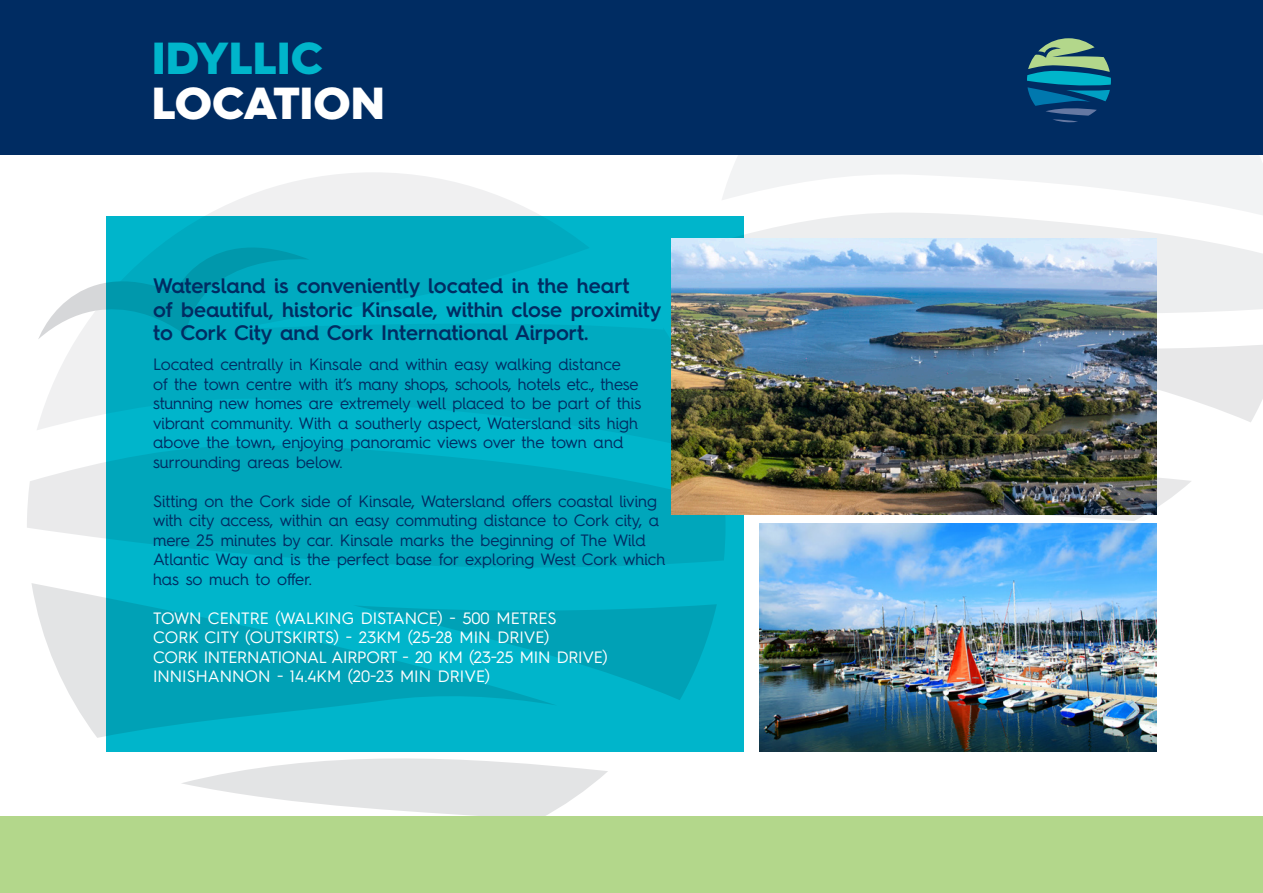
<style>
.page{position:relative;width:1263px;height:893px;background:#fff}
.page>*{position:absolute;margin:0;border:0;box-sizing:border-box;transform-origin:0 0}
.t1{font:900 45px "Hurme Geometric Sans 4";color:#fff}
.t2{font:900 45px "Hurme Geometric Sans 4";color:#00b5cb}
.t3{font:600 21px/23.4px "Hurme Geometric Sans 4";letter-spacing:-.005em;color:#002c62}
.t4{font:16.5px/19.5px "Hurme Geometric Sans 4";color:#002c62}
.t5{font:16.5px "Hurme Geometric Sans 4";color:#fff}
</style>
<div class="page">
<div style="left:106px;top:216px;width:638px;height:536px;background:#00b5cb"></div>
<svg style="left:734px;top:220px;width:529px;height:93px;fill:#edeeef"></svg>
<svg style="left:840px;top:478px;width:351px;height:43px"></svg>
<svg style="left:1157px;top:345px;width:106px;height:77px"></svg>
<svg style="left:722px;top:155px;width:541px;height:65px;fill:#f2f3f4"></svg>
<svg style="left:27px;top:454px;width:698px;height:113px;fill:#00a6bb"></svg>
<svg style="left:31px;top:583px;width:523px;height:155px"></svg>
<svg style="left:182px;top:758px;width:426px;height:58px"></svg>
<svg style="left:353px;top:604px;width:364px;height:96px"></svg>
<svg style="left:37px;top:172px;width:635px;height:282px"></svg>
<svg style="left:38px;top:219px;width:271px;height:120px"></svg>
<img style="left:759px;top:524px;width:398px;height:228px">
<div style="left:0;top:0;width:1263px;height:155px;background:#002c62"></div>
<div style="left:0;top:816px;width:1263px;height:77px;background:#b3d78b"></div>
<img style="left:672px;top:238px;width:485px;height:276px">
<svg style="left:1027px;top:38px;width:84px;height:84px"></svg>
<p class="t2" style="left:152px;top:26px;width:172px">IDYLLIC</p>
<p class="t1" style="left:152px;top:71px;width:235px">LOCATION</p>
<p class="t3" style="left:153px;top:274px;width:478px">Watersland is conveniently located in the heart</p>
<p class="t3" style="left:153px;top:297px;width:510px">of beautiful, historic Kinsale, within close proximity to Cork City and Cork International Airport.</p>
<p class="t4" style="left:153px;top:354px;width:490px">Located centrally in Kinsale and within easy walking distance<br>of the town centre with it’s many shops, schools, hotels etc., these stunning new homes are extremely well placed to be part of this vibrant community. With a southerly aspect, Watersland sits high above the town, enjoying panoramic views over the town and surrounding areas below.</p>
<p class="t4" style="left:153px;top:491px;width:514px">Sitting on the Cork side of Kinsale, Watersland offers coastal living with city access, within an easy commuting distance to Cork city, a mere 25 minutes by car. Kinsale marks the beginning of The Wild Atlantic Way and is the perfect base for exploring West Cork which has so much to offer.</p>
<p class="t5" style="left:153px;top:606px;width:405px">TOWN CENTRE (WALKING DISTANCE) - 500 METRES</p>
<p class="t5" style="left:153px;top:626px;width:398px">CORK CITY (OUTSKIRTS) - 23KM (25-28 MIN DRIVE)</p>
<p class="t5" style="left:153px;top:645px;width:456px">CORK INTERNATIONAL AIRPORT - 20 KM (23-25 MIN DRIVE)</p>
<p class="t5" style="left:153px;top:665px;width:338px">INNISHANNON - 14.4KM (20-23 MIN DRIVE)</p>
</div>
